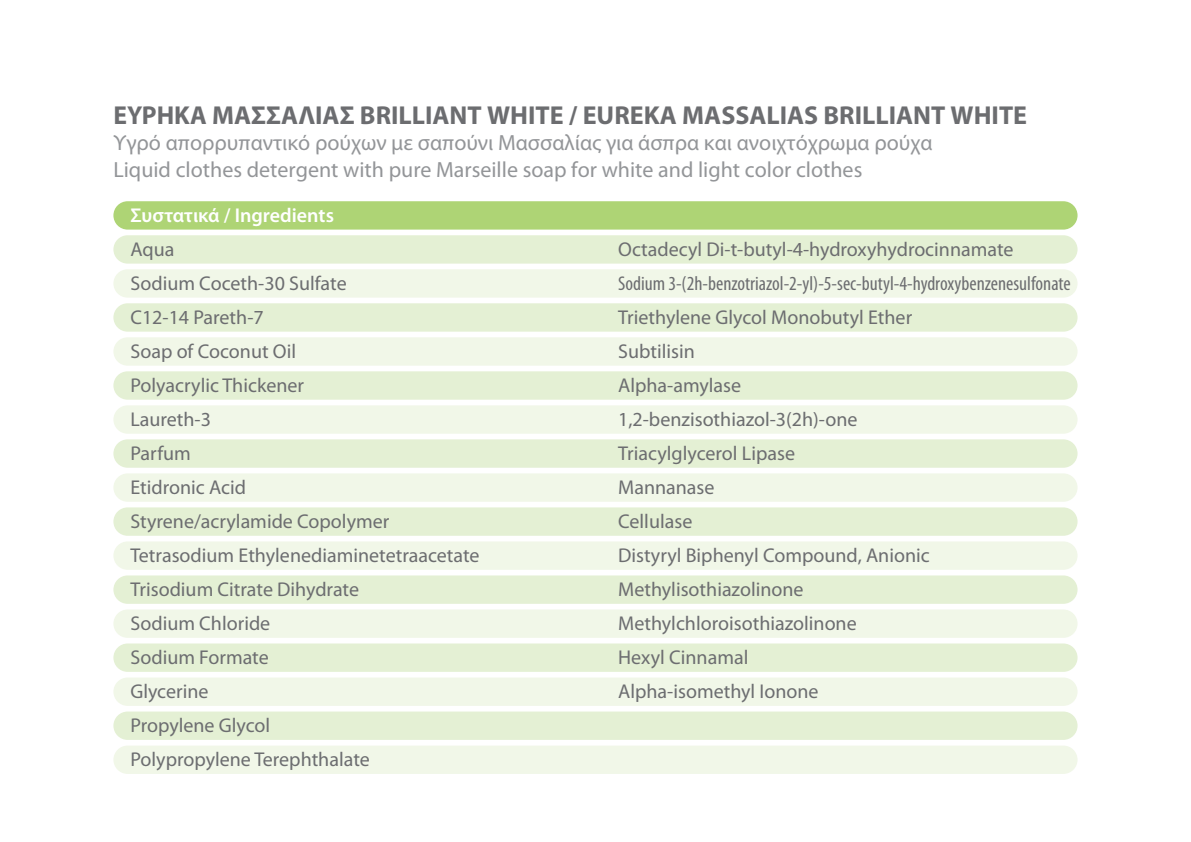
<style>
.page{position:relative;width:1191px;height:842px;background:#fff}
.page>*{position:absolute;margin:0;border:0;box-sizing:border-box;transform-origin:0 0}
.t1{font:700 26px "Myriad Pro";color:#6c6d70}
.t2{font:22px/26.4px "Myriad Pro";color:#939598}
.t3{font:20px/34px "Myriad Pro";color:#6c6d70}
.t4{font:condensed 20px "Myriad Pro";color:#6c6d70}
.t5{font:600 20px "Myriad Pro";color:#fff}
</style>
<div class="page">
<div style="left:113px;top:201px;width:964px;height:29px;background:#aed475;border-radius:14px"></div>
<div style="left:113px;top:235px;width:964px;height:29px;background:#e4f0d4;border-radius:14px"></div>
<div style="left:113px;top:269px;width:964px;height:29px;background:#f1f7e8;border-radius:14px"></div>
<div style="left:113px;top:303px;width:964px;height:29px;background:#e4f0d4;border-radius:14px"></div>
<div style="left:113px;top:337px;width:964px;height:29px;background:#f1f7e8;border-radius:14px"></div>
<div style="left:113px;top:371px;width:964px;height:29px;background:#e4f0d4;border-radius:14px"></div>
<div style="left:113px;top:405px;width:964px;height:29px;background:#f1f7e8;border-radius:14px"></div>
<div style="left:113px;top:439px;width:964px;height:29px;background:#e4f0d4;border-radius:14px"></div>
<div style="left:113px;top:473px;width:964px;height:29px;background:#f1f7e8;border-radius:14px"></div>
<div style="left:113px;top:507px;width:964px;height:29px;background:#e4f0d4;border-radius:14px"></div>
<div style="left:113px;top:541px;width:964px;height:29px;background:#f1f7e8;border-radius:14px"></div>
<div style="left:113px;top:575px;width:964px;height:29px;background:#e4f0d4;border-radius:14px"></div>
<div style="left:113px;top:609px;width:964px;height:29px;background:#f1f7e8;border-radius:14px"></div>
<div style="left:113px;top:643px;width:964px;height:29px;background:#e4f0d4;border-radius:14px"></div>
<div style="left:113px;top:677px;width:964px;height:29px;background:#f1f7e8;border-radius:14px"></div>
<div style="left:113px;top:711px;width:964px;height:29px;background:#e4f0d4;border-radius:14px"></div>
<div style="left:113px;top:745px;width:964px;height:29px;background:#f1f7e8;border-radius:14px"></div>
<h1 class="t1" style="left:113px;top:100px;width:915px">ΕYΡΗΚΑ ΜΑΣΣΑΛΙΑΣ BRILLIANT WHITE / EUREKA MASSALIAS BRILLIANT WHITE</h1>
<p class="t2" style="left:113px;top:130px;width:820px">Υγρό απορρυπαντικό ρούχων με σαπούνι Μασσαλίας για άσπρα και ανοιχτόχρωμα ρούχα<br>Liquid clothes detergent with pure Marseille soap for white and light color clothes</p>
<p class="t5" style="left:130px;top:204px;width:205px">Συστατικά / Ingredients</p>
<p class="t3" style="left:130px;top:233px;width:351px">Aqua<br>Sodium Coceth-30 Sulfate<br>C12-14 Pareth-7<br>Soap of Coconut Oil<br>Polyacrylic Thickener<br>Laureth-3<br>Parfum<br>Etidronic Acid<br>Styrene/acrylamide Copolymer<br>Tetrasodium Ethylenediaminetetraacetate<br>Trisodium Citrate Dihydrate<br>Sodium Chloride<br>Sodium Formate<br>Glycerine<br>Propylene Glycol<br>Polypropylene Terephthalate</p>
<p class="t3" style="left:618px;top:233px;width:397px">Octadecyl Di-t-butyl-4-hydroxyhydrocinnamate</p>
<p class="t4" style="left:618px;top:273px;width:454px">Sodium 3-(2h-benzotriazol-2-yl)-5-sec-butyl-4-hydroxybenzenesulfonate</p>
<p class="t3" style="left:618px;top:301px;width:313px">Triethylene Glycol Monobutyl Ether<br>Subtilisin<br>Alpha-amylase<br>1,2-benzisothiazol-3(2h)-one<br>Triacylglycerol Lipase<br>Mannanase<br>Cellulase<br>Distyryl Biphenyl Compound, Anionic<br>Methylisothiazolinone<br>Methylchloroisothiazolinone<br>Hexyl Cinnamal<br>Alpha-isomethyl Ionone</p>
</div>
